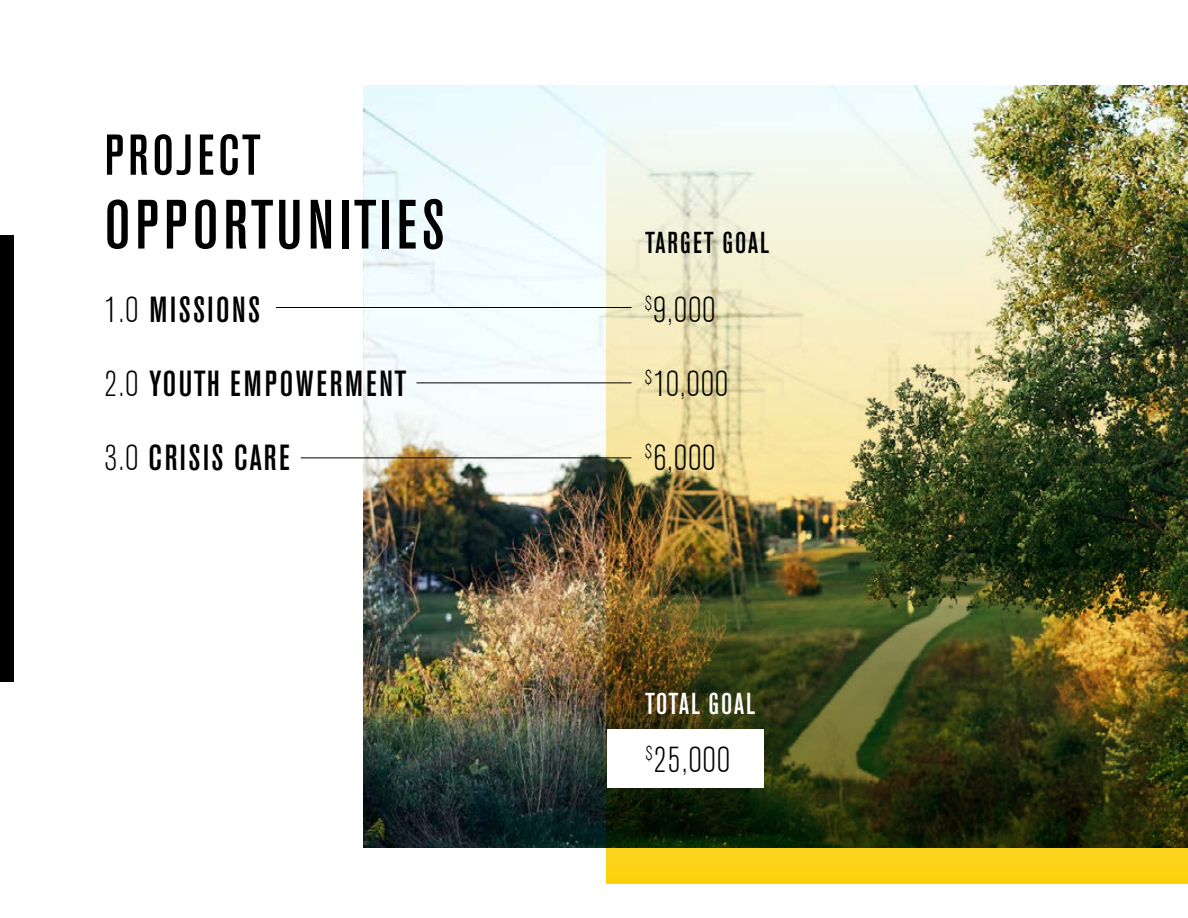
<style>
.page{position:relative;width:1188px;height:918px;background:#fff}
.page>*{position:absolute;margin:0;border:0;box-sizing:border-box;transform-origin:0 0}
.t1{font:500 condensed 69px "Akzidenz Grotesk BE";letter-spacing:.07em;color:#000}
.t2{font:500 condensed 57px "Akzidenz Grotesk BE";letter-spacing:.07em;color:#000}
.t3{font:500 condensed 36px "Akzidenz Grotesk BE";letter-spacing:.07em;color:#000}
.t4{font:300 condensed 36px "Akzidenz Grotesk BE";letter-spacing:.04em;color:#000}
.t5{font:500 condensed 30px "Akzidenz Grotesk BE";letter-spacing:.06em;color:#000}
.t6{font:500 condensed 30px "Akzidenz Grotesk BE";letter-spacing:.06em;color:#fff}
.s1{font-weight:300}
</style>
<div class="page">
<div style="left:0;top:236px;width:14px;height:446px;background:#000"></div>
<img style="left:363px;top:85px;width:825px;height:763px">
<img style="left:606px;top:114px;width:582px;height:770px">
<hr style="left:276px;top:307px;width:356px;height:1px;background:#000">
<hr style="left:301px;top:458px;width:330px;height:1px;background:#000">
<hr style="left:417px;top:382px;width:215px;height:1px;background:#000">
<div style="left:607px;top:729px;width:156px;height:59px;background:#fff"></div>
<h2 class="t2" style="left:105px;top:124px;width:158px">PROJECT</h2>
<h1 class="t1" style="left:105px;top:187px;width:342px">OPPORTUNITIES</h1>
<p class="t5" style="left:645px;top:226px;width:125px">TARGET GOAL</p>
<p class="t3" style="left:105px;top:290px;width:157px"><span class="s1">1.0</span> MISSIONS</p>
<p class="t4" style="left:645px;top:291px;width:72px"><sup>$</sup>9,000</p>
<p class="t3" style="left:105px;top:364px;width:303px"><span class="s1">2.0</span> YOUTH EMPOWERMENT</p>
<p class="t4" style="left:645px;top:364px;width:85px"><sup>$</sup>10,000</p>
<p class="t3" style="left:105px;top:438px;width:187px"><span class="s1">3.0</span> CRISIS CARE</p>
<p class="t4" style="left:645px;top:438px;width:72px"><sup>$</sup>6,000</p>
<p class="t6" style="left:645px;top:687px;width:111px">TOTAL GOAL</p>
<p class="t4" style="left:645px;top:740px;width:86px"><sup>$</sup>25,000</p>
</div>
